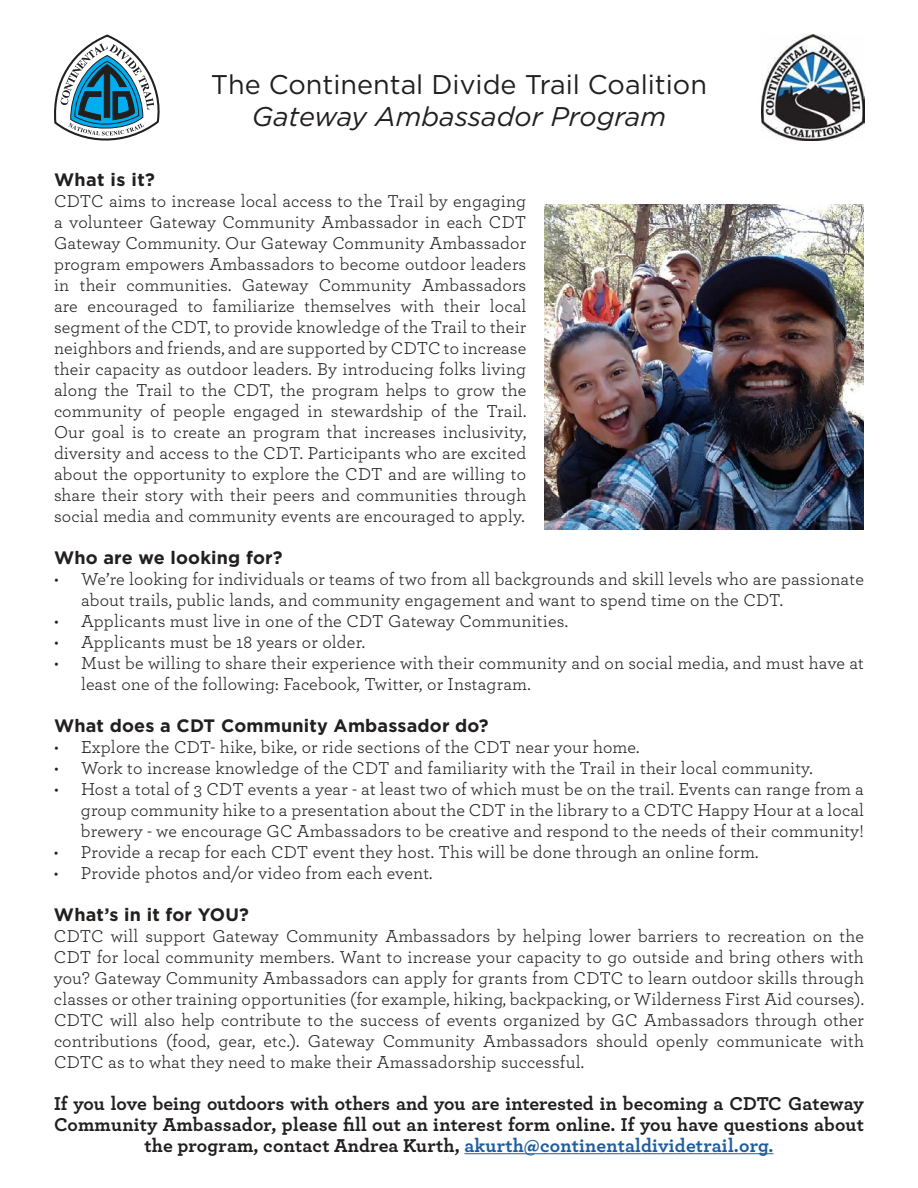
<style>
.page{position:relative;width:918px;height:1188px;background:#fff}
.page>*{position:absolute;margin:0;border:0;box-sizing:border-box;transform-origin:0 0}
.t1{font:27px "Gotham";color:#221f1f}
.t2{font:italic 27px "Gotham";color:#221f1f}
.t3{font:700 19.5px/21px "Archer";letter-spacing:.005em;color:#221f1f;text-align:center}
.t4{font:18px/21px "Archer";letter-spacing:.01em;color:#221f1f;text-align:justify}
.t5{font:700 18px "Gotham";letter-spacing:.01em;color:#221f1f}
.s1{color:#1f5d9e}
</style>
<div class="page">
<hr style="left:465px;top:1153px;width:308px;height:1px;background:#1f5d9e">
<svg style="left:54px;top:34px;width:106px;height:107px"></svg>
<img style="left:761px;top:34px;width:103px;height:107px">
<img style="left:544px;top:204px;width:320px;height:325px">
<h1 class="t1" style="left:211px;top:69px;width:498px">The Continental Divide Trail Coalition</h1>
<h1 class="t2" style="left:252px;top:106px;width:416px">Gateway Ambassador Program</h1>
<p class="t5" style="left:54px;top:173px;width:103px">What is it?</p>
<p class="t4" style="left:54px;top:191px;width:474px">CDTC aims to increase local access to the Trail by engaging a volunteer Gateway Community Ambassador in each CDT Gateway Community. Our Gateway Community Ambassador program empowers Ambassadors to become outdoor leaders in their communities. Gateway Community Ambassadors are encouraged to familiarize themselves with their local segment of the CDT, to provide knowledge of the Trail to their neighbors and friends, and are supported by CDTC to increase their capacity as outdoor leaders. By introducing folks living along the Trail to the CDT, the program helps to grow the community of people engaged in stewardship of the Trail.<br>Our goal is to create an program that increases inclusivity, diversity and access to the CDT. Participants who are excited about the opportunity to explore the CDT and are willing to share their story with their peers and communities through social media and community events are encouraged to apply.</p>
<p class="t5" style="left:54px;top:551px;width:230px">Who are we looking for?</p>
<p class="t4" style="left:81px;top:569px;width:785px;text-indent:-27px">• We’re looking for individuals or teams of two from all backgrounds and skill levels who are passionate about trails, public lands, and community engagement and want to spend time on the CDT.</p>
<p class="t4" style="left:54px;top:611px;width:516px">• Applicants must live in one of the CDT Gateway Communities.</p>
<p class="t4" style="left:54px;top:632px;width:313px">• Applicants must be 18 years or older.</p>
<p class="t4" style="left:81px;top:653px;width:785px;text-indent:-27px">• Must be willing to share their experience with their community and on social media, and must have at least one of the following: Facebook, Twitter, or Instagram.</p>
<p class="t5" style="left:54px;top:719px;width:436px">What does a CDT Community Ambassador do?</p>
<p class="t4" style="left:54px;top:737px;width:587px">• Explore the CDT- hike, bike, or ride sections of the CDT near your home.</p>
<p class="t4" style="left:54px;top:758px;width:760px">• Work to increase knowledge of the CDT and familiarity with the Trail in their local community.</p>
<p class="t4" style="left:81px;top:779px;width:785px;text-indent:-27px">• Host a total of 3 CDT events a year - at least two of which must be on the trail. Events can range from a group community hike to a presentation about the CDT in the library to a CDTC Happy Hour at a local brewery - we encourage GC Ambassadors to be creative and respond to the needs of their community!</p>
<p class="t4" style="left:54px;top:842px;width:706px">• Provide a recap for each CDT event they host. This will be done through an online form.</p>
<p class="t4" style="left:54px;top:863px;width:380px">• Provide photos and/or video from each event.</p>
<p class="t5" style="left:54px;top:908px;width:196px">What’s in it for YOU?</p>
<p class="t4" style="left:54px;top:926px;width:812px">CDTC will support Gateway Community Ambassadors by helping lower barriers to recreation on the CDT for local community members. Want to increase your capacity to go outside and bring others with you? Gateway Community Ambassadors can apply for grants from CDTC to learn outdoor skills through classes or other training opportunities (for example, hiking, backpacking, or Wilderness First Aid courses).<br>CDTC will also help contribute to the success of events organized by GC Ambassadors through other contributions (food, gear, etc.). Gateway Community Ambassadors should openly communicate with CDTC as to what they need to make their Amassadorship successful.</p>
<p class="t3" style="left:54px;top:1093px;width:812px">If you love being outdoors with others and you are interested in becoming a CDTC Gateway<br>Community Ambassador, please fill out an interest form online. If you have questions about the program, contact Andrea Kurth, <span class="s1">akurth@continentaldividetrail.org.</span></p>
</div>
